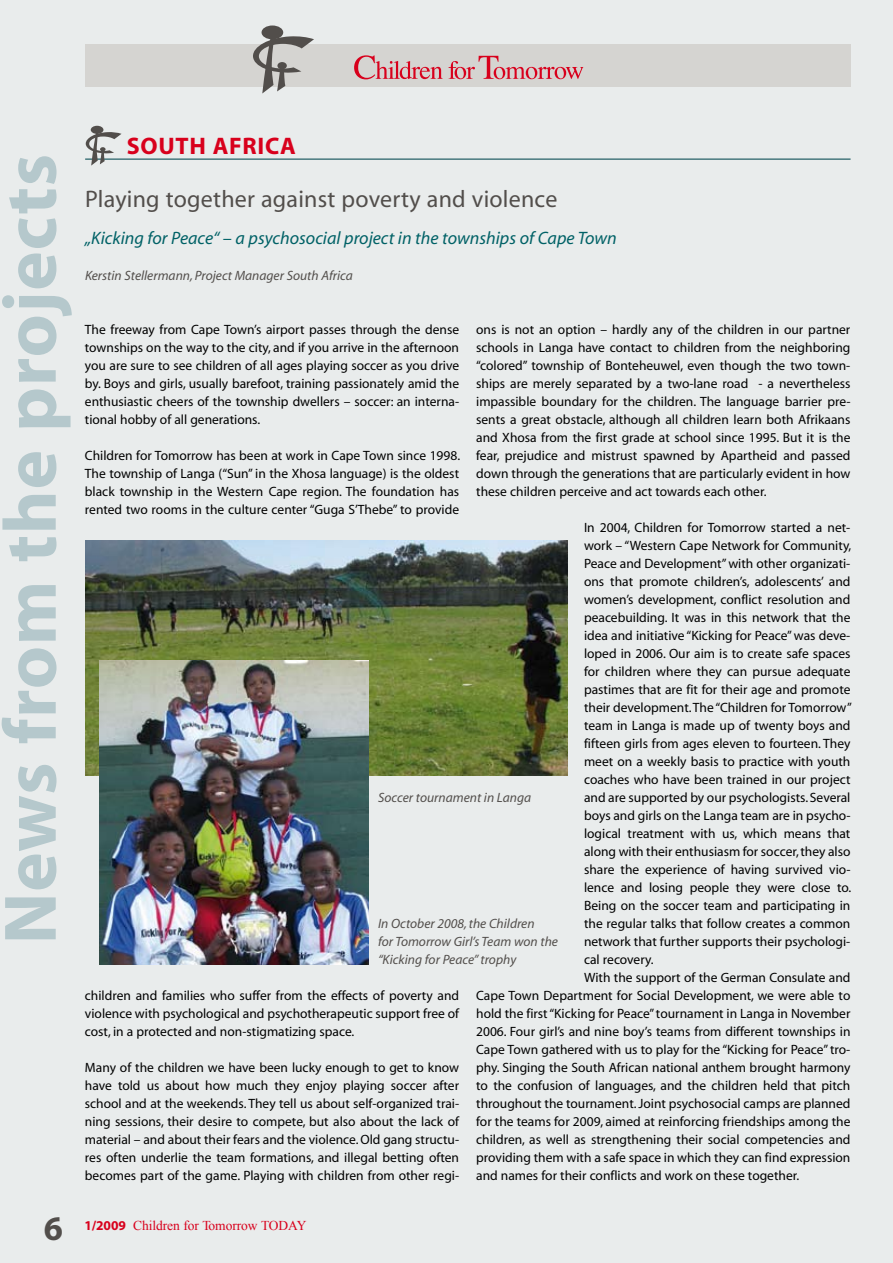
<style>
.page{position:relative;width:893px;height:1263px;background:#e9ecec}
.page>*{position:absolute;margin:0;border:0;box-sizing:border-box;transform-origin:0 0}
.t1{font:700 75px "Myriad";letter-spacing:.01em;color:#b5c8cc}
.t2{font:700 34.5px "Myriad";color:#524e4b}
.t3{font:24px "Myriad";letter-spacing:.01em;color:#524e4b}
.t4{font:700 24px "Myriad";letter-spacing:.03em;color:#d8001c}
.t5{font:italic 18px "Myriad";color:#006166}
.t6{font:13.5px/18px "Myriad";color:#000;text-align:justify}
.t7{font:italic 13.5px/18px "Myriad";color:#524e4b}
.t8{font:13.5px "Times New Roman";letter-spacing:-.005em;color:#d8001c}
.s1{font-family:"Myriad";font-weight:700}
</style>
<div class="page">
<img style="left:85px;top:541px;width:482px;height:234px">
<img style="left:100px;top:661px;width:268px;height:303px">
<div style="left:262px;top:26px;width:21px;height:13px;background:#524e4b;border-radius:50%"></div>
<svg style="left:85px;top:36px;width:765px;height:58px"></svg>
<hr style="left:85px;top:158px;width:765px;height:2px;background:#47797e">
<div style="left:91px;top:126px;width:12px;height:8px;background:#524e4b;border-radius:50%"></div>
<svg style="left:85px;top:132px;width:37px;height:34px"></svg>
<h1 class="t1" style="left:-8px;top:944px;width:792px;rotate:-90deg">NEWS FROM THE PROJECTS</h1>
<h3 class="t4" style="left:127px;top:133px;width:31px">SOUTH</h3>
<h3 class="t4" style="left:213px;top:133px;width:69px">AFRICA</h3>
<h3 class="t3" style="left:85px;top:187px;width:474px">Playing together against poverty and violence</h3>
<h3 class="t5" style="left:85px;top:229px;width:533px">„Kicking for Peace“ – a psychosocial project in the townships of Cape Town</h3>
<p class="t7" style="left:85px;top:267px;width:269px">Kerstin Stellermann, Project Manager South Africa</p>
<p class="t6" style="left:476px;top:321px;width:376px">ons is not an option – hardly any of the children in our partner schools in Langa have contact to children from the neighboring “colored” township of Bonteheuwel, even though the two town&shy;ships are merely separated by a two-lane road - a nevertheless impassible boundary for the children. The language barrier pre&shy;sents a great obstacle, although all children learn both Afrikaans and Xhosa from the first grade at school since 1995. But it is the fear, prejudice and mistrust spawned by Apartheid and passed down through the generations that are particularly evident in how these children perceive and act towards each other.</p>
<p class="t6" style="left:584px;top:519px;width:268px">In 2004, Children for Tomorrow started a net-</p>
<p class="t6" style="left:584px;top:537px;width:269px">work – “Western Cape Network for Community,</p>
<p class="t6" style="left:584px;top:555px;width:268px">Peace and Development” with other organizati-</p>
<p class="t6" style="left:584px;top:573px;width:268px">ons that promote children’s, adolescents’ and</p>
<p class="t6" style="left:584px;top:591px;width:268px">women’s development, conflict resolution and</p>
<p class="t6" style="left:584px;top:609px;width:268px">peacebuilding. It was in this network that the</p>
<p class="t6" style="left:584px;top:627px;width:268px">idea and initiative “Kicking for Peace” was deve-</p>
<p class="t6" style="left:584px;top:645px;width:268px">loped in 2006. Our aim is to create safe spaces</p>
<p class="t6" style="left:584px;top:663px;width:268px">for children where they can pursue adequate</p>
<p class="t6" style="left:584px;top:681px;width:268px">pastimes that are fit for their age and promote</p>
<p class="t6" style="left:584px;top:699px;width:269px">their development. The “Children for Tomorrow”</p>
<p class="t6" style="left:584px;top:717px;width:268px">team in Langa is made up of twenty boys and</p>
<p class="t6" style="left:584px;top:735px;width:268px">fifteen girls from ages eleven to fourteen. They</p>
<p class="t6" style="left:584px;top:753px;width:268px">meet on a weekly basis to practice with youth</p>
<p class="t6" style="left:584px;top:771px;width:268px">coaches who have been trained in our project</p>
<p class="t6" style="left:584px;top:789px;width:268px">and are supported by our psychologists. Several</p>
<p class="t6" style="left:584px;top:807px;width:268px">boys and girls on the Langa team are in psycho-</p>
<p class="t6" style="left:584px;top:825px;width:268px">logical treatment with us, which means that</p>
<p class="t6" style="left:584px;top:843px;width:268px">along with their enthusiasm for soccer, they also</p>
<p class="t6" style="left:584px;top:861px;width:268px">share the experience of having survived vio-</p>
<p class="t6" style="left:584px;top:879px;width:269px">lence and losing people they were close to.</p>
<p class="t6" style="left:584px;top:897px;width:268px">Being on the soccer team and participating in</p>
<p class="t6" style="left:584px;top:915px;width:268px">the regular talks that follow creates a common</p>
<p class="t6" style="left:584px;top:933px;width:268px">network that further supports their psychologi-</p>
<p class="t6" style="left:584px;top:951px;width:71px">cal recovery.</p>
<p class="t6" style="left:584px;top:969px;width:268px">With the support of the German Consulate and</p>
<p class="t6" style="left:476px;top:987px;width:376px">Cape Town Department for Social Development, we were able to</p>
<p class="t6" style="left:476px;top:1005px;width:376px">hold the first “Kicking for Peace” tournament in Langa in November</p>
<p class="t6" style="left:476px;top:1023px;width:376px">2006. Four girl’s and nine boy’s teams from different townships in</p>
<p class="t6" style="left:476px;top:1041px;width:376px">Cape Town gathered with us to play for the “Kicking for Peace” tro-</p>
<p class="t6" style="left:476px;top:1059px;width:376px">phy. Singing the South African national anthem brought harmony</p>
<p class="t6" style="left:476px;top:1077px;width:376px">to the confusion of languages, and the children held that pitch</p>
<p class="t6" style="left:476px;top:1095px;width:376px">throughout the tournament. Joint psychosocial camps are planned</p>
<p class="t6" style="left:476px;top:1113px;width:376px">for the teams for 2009, aimed at reinforcing friendships among the</p>
<p class="t6" style="left:476px;top:1131px;width:376px">children, as well as strengthening their social competencies and</p>
<p class="t6" style="left:476px;top:1149px;width:376px">providing them with a safe space in which they can find expression</p>
<p class="t6" style="left:476px;top:1167px;width:325px">and names for their conflicts and work on these together.</p>
<p class="t6" style="left:85px;top:321px;width:376px">The freeway from Cape Town’s airport passes through the dense townships on the way to the city, and if you arrive in the afternoon you are sure to see children of all ages playing soccer as you drive by. Boys and girls, usually barefoot, training passionately amid the enthusiastic cheers of the township dwellers – soccer: an interna&shy;tional hobby of all generations.</p>
<p class="t6" style="left:85px;top:447px;width:377px">Children for Tomorrow has been at work in Cape Town since 1998.<br>The township of Langa (“Sun” in the Xhosa language) is the oldest black township in the Western Cape region. The foundation has rented two rooms in the culture center “Guga S’Thebe” to provide</p>
<p class="t7" style="left:378px;top:789px;width:155px">Soccer tournament in Langa</p>
<p class="t7" style="left:378px;top:915px;width:181px">In October 2008, the Children<br>for Tomorrow Girl’s Team won the “Kicking for Peace” trophy</p>
<p class="t6" style="left:85px;top:987px;width:376px">children and families who suffer from the effects of poverty and violence with psychological and psychotherapeutic support free of cost, in a protected and non-stigmatizing space.</p>
<p class="t6" style="left:85px;top:1059px;width:376px">Many of the children we have been lucky enough to get to know have told us about how much they enjoy playing soccer after school and at the weekends. They tell us about self-organized trai&shy;ning sessions, their desire to compete, but also about the lack of material – and about their fears and the violence. Old gang structu&shy;res often underlie the team formations, and illegal betting often becomes part of the game. Playing with children from other regi-</p>
<h2 class="t2" style="left:44px;top:1210px;width:21px">6</h2>
<p class="t8" style="left:84px;top:1217px;width:224px"><span class="s1">1/2009</span> Children for Tomorrow TODAY</p>
</div>
